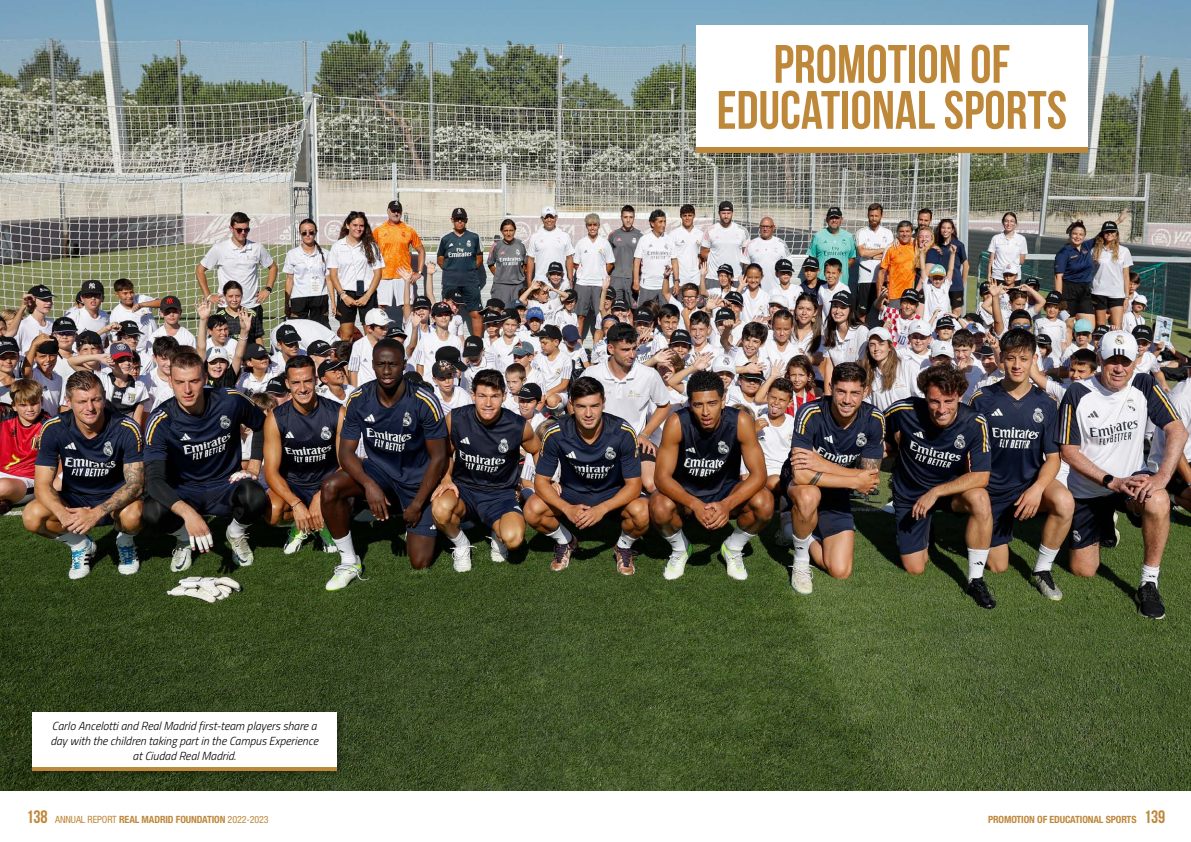
<style>
.page{position:relative;width:1191px;height:842px;background:#fff}
.page>*{position:absolute;margin:0;border:0;box-sizing:border-box;transform-origin:0 0}
.t1{font:54px/46px "Bebas Neue";color:#be883b;text-align:center}
.t2{font:italic 300 11.7px/15px "Titillium Web";color:#000;text-align:center}
.t3{font:condensed 10px "Helvetica Neue";letter-spacing:-.01em;color:#be883b}
.t4{font:700 condensed 10px "Helvetica Neue";letter-spacing:-.01em;color:#be883b}
.s1{font-family:"Bebas Neue";font-stretch:normal;font-size:18px}
.s2{font-weight:700}
.s3{font-family:"Bebas Neue";font-weight:400;font-stretch:normal;font-size:18px}
</style>
<div class="page">
<img style="left:0;top:0;width:1191px;height:791px">
<div style="left:696px;top:25px;width:391px;height:128px;background:#fff"></div>
<div style="left:696px;top:147px;width:391px;height:6px;background:#be883b"></div>
<div style="left:27px;top:707px;width:318px;height:73px;background:#000;opacity:.4"></div>
<div style="left:32px;top:712px;width:304px;height:58px;background:#fff"></div>
<hr style="left:32px;top:767px;width:304px;height:3px;background:#be883b">
<p class="t2" style="left:50px;top:718px;width:269px">Carlo Ancelotti and Real Madrid first-team players share a day with the children taking part in the Campus Experience at Ciudad Real Madrid.</p>
<h1 class="t1" style="left:716px;top:41px;width:352px">PROMOTION OF<br>EDUCATIONAL SPORTS</h1>
<p class="t3" style="left:27px;top:813px;width:244px"><span class="s1">138</span> ANNUAL REPORT <span class="s2">REAL MADRID FOUNDATION</span> 2022-2023</p>
<p class="t4" style="left:988px;top:813px;width:178px">PROMOTION OF EDUCATIONAL SPORTS <span class="s3">139</span></p>
</div>
